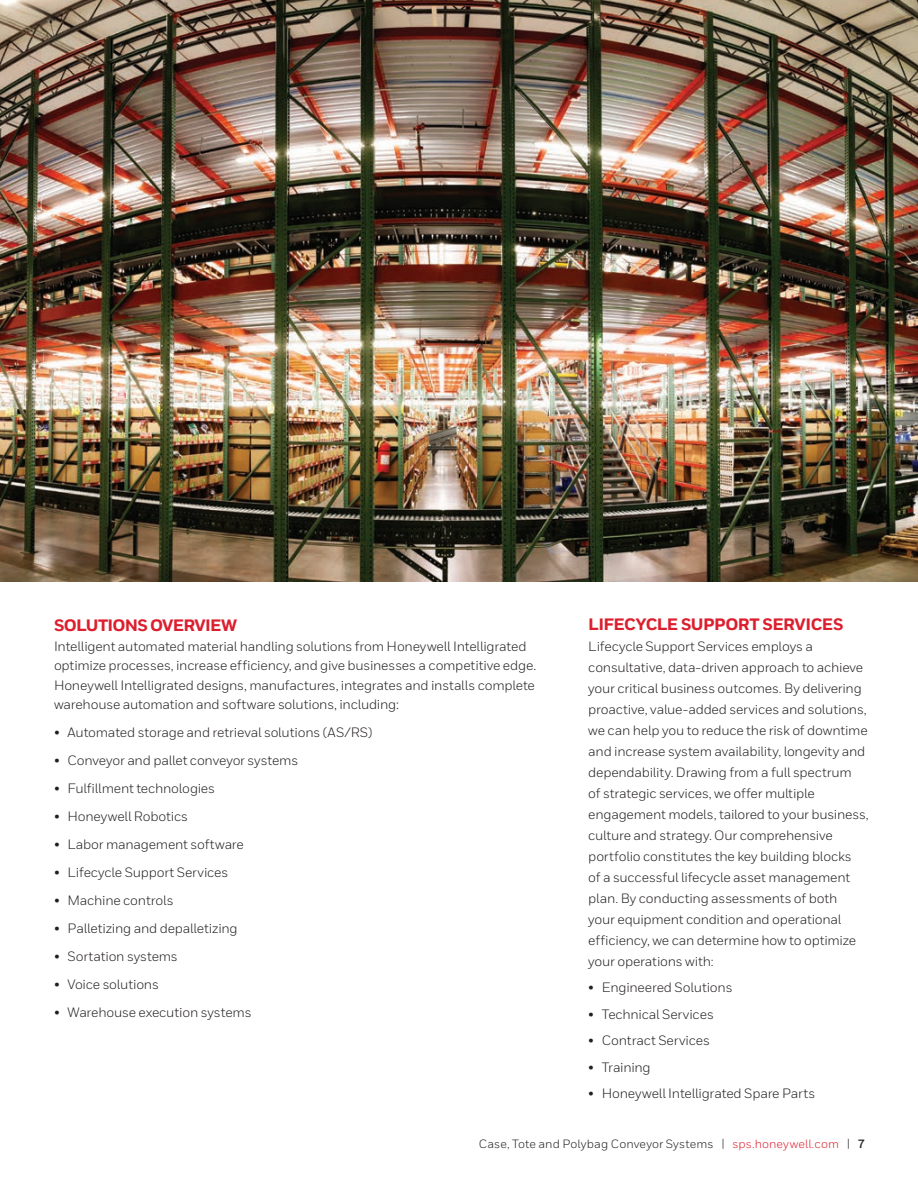
<style>
.page{position:relative;width:918px;height:1188px;background:#fff}
.page>*{position:absolute;margin:0;border:0;box-sizing:border-box;transform-origin:0 0}
._09_Inside__Body_Hea{font:800 16.5px "Honeywell Sans";letter-spacing:-.035em;color:#dc1f2e}
._10_Inside__Body_Tex{font:13.5px/19.5px "Honeywell Sans TT";letter-spacing:-.015em;color:#231f20}
._10_Inside__Body_Tex-2{font:13.5px/21px "Honeywell Sans";letter-spacing:-.015em;color:#231f20}
.t1{font:12px "Honeywell Sans";letter-spacing:.005em;color:#231f20}
.s1{color:#dc1f2e}
.s2{font-weight:700}
</style>
<div class="page">
<img style="left:0;top:0;width:918px;height:581px">
<p class="_09_Inside__Body_Hea" style="left:54px;top:615px;width:185px">SOLUTIONS OVERVIEW</p>
<p class="_10_Inside__Body_Tex" style="left:54px;top:636px;width:484px">Intelligent automated material handling solutions from Honeywell Intelligrated optimize processes, increase efficiency, and give businesses a competitive edge.<br>Honeywell Intelligrated designs, manufactures, integrates and installs complete warehouse automation and software solutions, including:</p>
<p class="_10_Inside__Body_Tex" style="left:54px;top:723px;width:320px">• Automated storage and retrieval solutions (AS/RS)</p>
<p class="_10_Inside__Body_Tex" style="left:54px;top:751px;width:246px">• Conveyor and pallet conveyor systems</p>
<p class="_10_Inside__Body_Tex" style="left:54px;top:779px;width:163px">• Fulfillment technologies</p>
<p class="_10_Inside__Body_Tex" style="left:54px;top:807px;width:136px">• Honeywell Robotics</p>
<p class="_10_Inside__Body_Tex" style="left:54px;top:835px;width:191px">• Labor management software</p>
<p class="_10_Inside__Body_Tex" style="left:54px;top:863px;width:176px">• Lifecycle Support Services</p>
<p class="_10_Inside__Body_Tex" style="left:54px;top:891px;width:121px">• Machine controls</p>
<p class="_10_Inside__Body_Tex" style="left:54px;top:919px;width:185px">• Palletizing and depalletizing</p>
<p class="_10_Inside__Body_Tex" style="left:54px;top:947px;width:125px">• Sortation systems</p>
<p class="_10_Inside__Body_Tex" style="left:54px;top:975px;width:106px">• Voice solutions</p>
<p class="_10_Inside__Body_Tex" style="left:54px;top:1003px;width:199px">• Warehouse execution systems</p>
<p class="_09_Inside__Body_Hea" style="left:588px;top:614px;width:257px">LIFECYCLE SUPPORT SERVICES</p>
<p class="_10_Inside__Body_Tex-2" style="left:588px;top:636px;width:282px">Lifecycle Support Services employs a consultative, data-driven approach to achieve your critical business outcomes. By delivering proactive, value-added services and solutions, we can help you to reduce the risk of downtime and increase system availability, longevity and dependability. Drawing from a full spectrum<br>of strategic services, we offer multiple engagement models, tailored to your business, culture and strategy. Our comprehensive portfolio constitutes the key building blocks<br>of a successful lifecycle asset management plan. By conducting assessments of both<br>your equipment condition and operational efficiency, we can determine how to optimize your operations with:</p>
<p class="_10_Inside__Body_Tex" style="left:588px;top:978px;width:146px">• Engineered Solutions</p>
<p class="_10_Inside__Body_Tex" style="left:588px;top:1005px;width:127px">• Technical Services</p>
<p class="_10_Inside__Body_Tex" style="left:588px;top:1031px;width:123px">• Contract Services</p>
<p class="_10_Inside__Body_Tex" style="left:588px;top:1058px;width:64px">• Training</p>
<p class="_10_Inside__Body_Tex" style="left:588px;top:1084px;width:228px">• Honeywell Intelligrated Spare Parts</p>
<p class="t1" style="left:479px;top:1136px;width:387px">Case, Tote and Polybag Conveyor Systems | <span class="s1">sps.honeywell.com</span> | <span class="s2">7</span></p>
</div>
